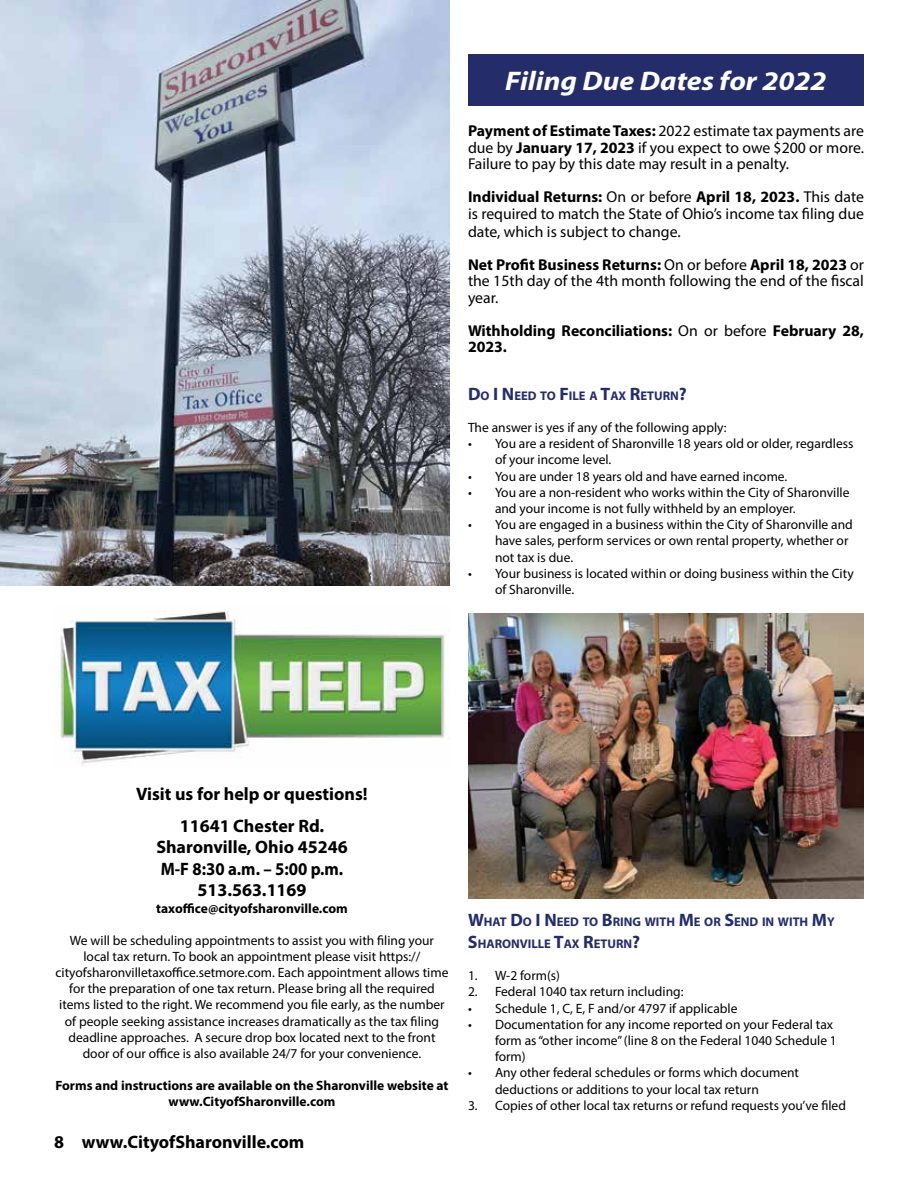
<style>
.page{position:relative;width:918px;height:1188px;background:#fff}
.page>*{position:absolute;margin:0;border:0;box-sizing:border-box;transform-origin:0 0}
.t1{font:italic 700 27px "Myriad Pro";color:#fff;scale:1.1 1}
.t2{font:700 18px/21.6px "Myriad Pro";color:#000;text-align:center}
.t3{font:15.75px/16.5px "Myriad Pro";color:#000}
.t4{font:700 15.75px/16.5px "Myriad Pro";color:#000}
.t5{font:13.5px/16.2px "Myriad Pro";color:#000}
.t6{font:700 13.5px/16.2px "Myriad Pro";color:#000;text-align:center}
.t7{font:700 12.6px/21.6px "Myriad Pro";color:#242d69}
.s1{font-weight:700}
.s2{font-weight:400}
.s3{font-size:18px}
</style>
<div class="page">
<div style="left:468px;top:54px;width:396px;height:51px;background:#242d69"></div>
<img style="left:60px;top:611px;width:385px;height:156px">
<img style="left:0;top:0;width:450px;height:586px">
<img style="left:468px;top:614px;width:396px;height:285px">
<h1 class="t1" style="left:505px;top:63px;width:294px">Filing Due Dates for 2022</h1>
<p class="t3" style="left:468px;top:122px;width:398px;text-align:justify"><span class="s1">Payment of Estimate Taxes:</span> 2022 estimate tax payments are due by <span class="s1">January 17, 2023</span> if you expect to owe $200 or more.<br>Failure to pay by this date may result in a penalty.</p>
<p class="t3" style="left:468px;top:188px;width:398px"><span class="s1">Individual Returns:</span> On or before <span class="s1">April 18, 2023.</span> This date is required to match the State of Ohio’s income tax filing due</p>
<p class="t3" style="left:468px;top:215px;width:398px;line-height:33px">date, which is subject to change.<br><span class="s1">Net Profit Business Returns:</span> On or before <span class="s1">April 18, 2023</span> or</p>
<p class="t3" style="left:468px;top:272px;width:397px">the 15th day of the 4th month following the end of the fiscal year.</p>
<p class="t4" style="left:468px;top:321px;width:398px">Withholding Reconciliations: <span class="s2">On or before</span> February 28,<br>2023.</p>
<p class="t7" style="left:468px;top:384px;width:220px"><span class="s3">D</span>O <span class="s3">I N</span> EED TO <span class="s3">F</span>ILE A <span class="s3">T</span>AX <span class="s3">R</span>ETURN<span class="s3">?</span></p>
<p class="t5" style="left:468px;top:419px;width:260px">The answer is yes if any of the following apply:</p>
<p class="t5" style="left:495px;top:435px;width:360px;text-indent:-27px">• You are a resident of Sharonville 18 years old or older, regardless of your income level.</p>
<p class="t5" style="left:468px;top:468px;width:321px">• You are under 18 years old and have earned income.</p>
<p class="t5" style="left:495px;top:484px;width:356px;text-indent:-27px">• You are a non-resident who works within the City of Sharonville and your income is not fully withheld by an employer.</p>
<p class="t5" style="left:495px;top:516px;width:359px;text-indent:-27px">• You are engaged in a business within the City of Sharonville and have sales, perform services or own rental property, whether or not tax is due.</p>
<p class="t5" style="left:495px;top:565px;width:360px;text-indent:-27px">• Your business is located within or doing business within the City of Sharonville.</p>
<h2 class="t2" style="left:136px;top:782px;width:233px">Visit us for help or questions!</h2>
<h2 class="t2" style="left:156px;top:814px;width:193px">11641 Chester Rd.<br>Sharonville, Ohio 45246<br>M-F 8:30 a.m. – 5:00 p.m.<br>513.563.1169</h2>
<p class="t6" style="left:156px;top:900px;width:193px">taxoffice@cityofsharonville.com</p>
<p class="t5" style="left:55px;top:932px;width:395px;text-align:center">We will be scheduling appointments to assist you with filing your local tax return. To book an appointment please visit https:// cityofsharonvilletaxoffice.setmore.com. Each appointment allows time for the preparation of one tax return. Please bring all the required items listed to the right. We recommend you file early, as the number of people seeking assistance increases dramatically as the tax filing deadline approaches. A secure drop box located next to the front door of our office is also available 24/7 for your convenience.</p>
<p class="t6" style="left:55px;top:1077px;width:395px">Forms and instructions are available on the Sharonville website at www.CityofSharonville.com</p>
<h2 class="t2" style="left:54px;top:1130px;width:252px">8 www.CityofSharonville.com</h2>
<p class="t7" style="left:468px;top:911px;width:368px"><span class="s3">W</span>HAT <span class="s3">D</span>O <span class="s3">I N</span> EED TO <span class="s3">B</span>RING WITH <span class="s3">M</span>E OR <span class="s3">S</span>END IN WITH <span class="s3">M</span>Y<br><span class="s3">S</span>HARONVILLE <span class="s3">T</span>AX <span class="s3">R</span>ETURN<span class="s3">?</span></p>
<p class="t5" style="left:468px;top:967px;width:94px">1. W-2 form(s)</p>
<p class="t5" style="left:468px;top:983px;width:217px">2. Federal 1040 tax return including:</p>
<p class="t5" style="left:468px;top:1000px;width:271px">• Schedule 1, C, E, F and/or 4797 if applicable</p>
<p class="t5" style="left:495px;top:1016px;width:343px;text-indent:-27px">• Documentation for any income reported on your Federal tax form as “other income” (line 8 on the Federal 1040 Schedule 1 form)</p>
<p class="t5" style="left:495px;top:1064px;width:306px;text-indent:-27px">• Any other federal schedules or forms which document deductions or additions to your local tax return</p>
<p class="t5" style="left:468px;top:1097px;width:379px">3. Copies of other local tax returns or refund requests you’ve filed</p>
</div>
